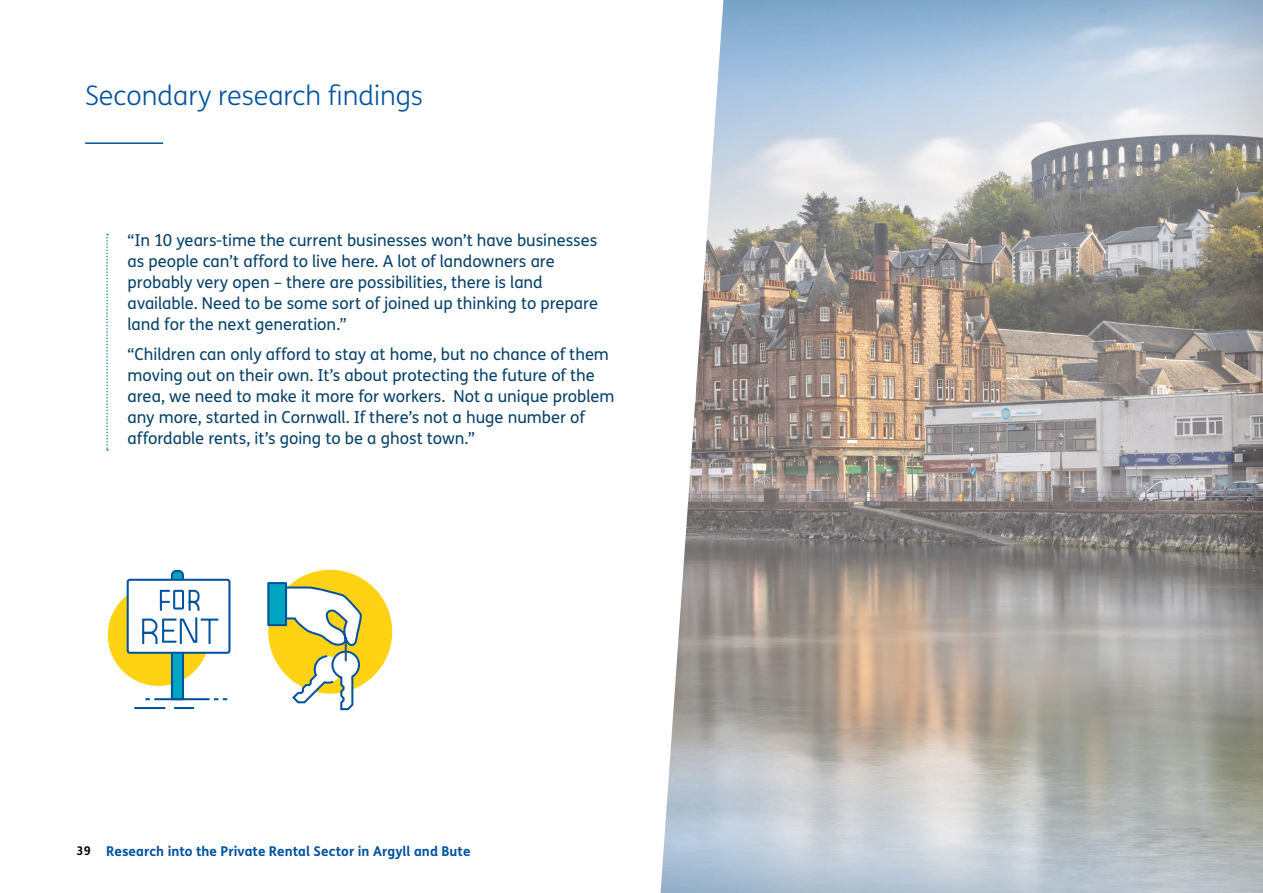
<style>
.page{position:relative;width:1263px;height:893px;background:#fff}
.page>*{position:absolute;margin:0;border:0;box-sizing:border-box;transform-origin:0 0}
.t1{font:300 27px "FS Me";color:#0052a1}
.t2{font:16.5px/21px "FS Me";letter-spacing:-.005em;color:#064169}
.t3{font:700 13.5px "FS Me";letter-spacing:.005em;color:#0052a1}
.s1{font-size:12px;color:#000}
</style>
<div class="page">
<div style="left:442px;top:0;width:821px;height:893px;background:#000;opacity:.75"></div>
<svg style="left:107px;top:0;width:616px;height:893px"></svg>
<div style="left:108px;top:584px;width:102px;height:102px;background:#ffd213;border-radius:50%"></div>
<div style="left:128px;top:580px;width:101px;height:73px;background:#fff;border-radius:2px"></div>
<div style="left:127px;top:579px;width:103px;height:75px;border:2px solid #0052a1;border-radius:2px"></div>
<svg style="left:141px;top:569px;width:86px;height:132px"></svg>
<hr style="left:134px;top:707px;width:31px;height:2px;background:#0052a1">
<hr style="left:174px;top:707px;width:20px;height:2px;background:#0052a1">
<div style="left:268px;top:570px;width:124px;height:124px;background:#ffd213;border-radius:50%"></div>
<div style="left:267px;top:582px;width:20px;height:44px;background:#00a5c2;border:2px solid #0052a1"></div>
<svg style="left:284px;top:585px;width:79px;height:126px"></svg>
<svg style="left:106px;top:234px;width:2px;height:217px"></svg>
<hr style="left:85px;top:142px;width:78px;height:2px;background:#0052a1">
<h1 class="t1" style="left:85px;top:77px;width:339px">Secondary research findings</h1>
<p class="t2" style="left:128px;top:230px;width:472px">“In 10 years-time the current businesses won’t have businesses as people can’t afford to live here. A lot of landowners are probably very open – there are possibilities, there is land available. Need to be some sort of joined up thinking to prepare land for the next generation.”</p>
<p class="t2" style="left:128px;top:343px;width:488px">“Children can only afford to stay at home, but no chance of them moving out on their own. It’s about protecting the future of the area, we need to make it more for workers. Not a unique problem any more, started in Cornwall. If there’s not a huge number of affordable rents, it’s going to be a ghost town.”</p>
<p class="t3" style="left:77px;top:841px;width:395px"><span class="s1">39</span> Research into the Private Rental Sector in Argyll and Bute</p>
</div>
